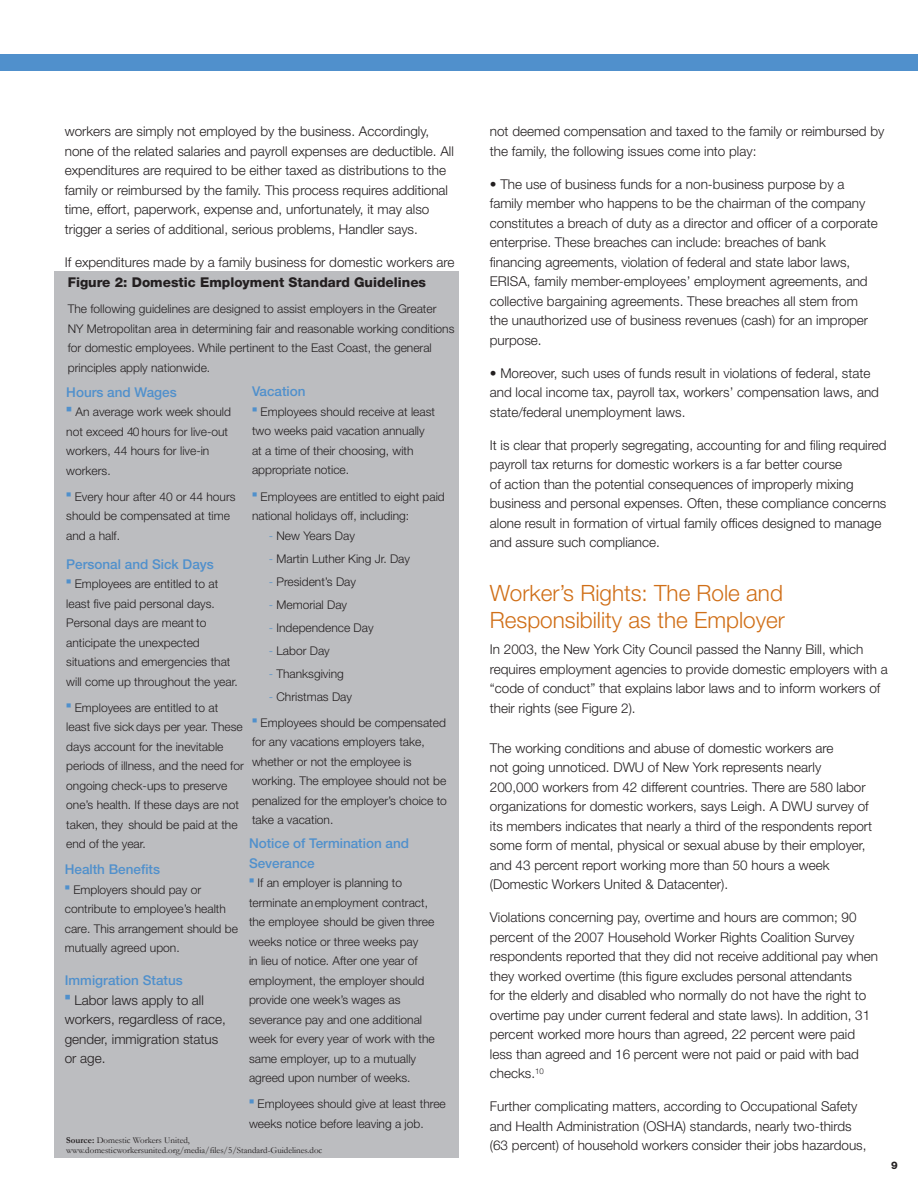
<style>
.page{position:relative;width:918px;height:1188px;background:#fff}
.page>*{position:absolute;margin:0;border:0;box-sizing:border-box;transform-origin:0 0}
.t1{font:300 22.5px/27px "Helvetica Neue";color:#d06f18}
.t2{font:300 13.5px/19.5px "Helvetica Neue";color:#231f20}
.t3{font:500 13.5px/19.5px "Helvetica Neue";color:#5090cc}
.t4{font:800 13.5px "Helvetica Neue";color:#231f20}
.t5{font:300 12px/19.5px "Helvetica Neue";color:#231f20}
.t6{font:800 10.5px "Helvetica Neue";color:#231f20}
.t7{font:9px/10.8px "Garamond";color:#231f20}
.s1{color:#5090cc}
.s2{font-weight:700}
</style>
<div class="page">
<div style="left:0;top:54px;width:918px;height:16px;background:#5090cc"></div>
<div style="left:54px;top:271px;width:405px;height:887px;background:#bcbdc0"></div>
<p class="t2" style="left:65px;top:121px;width:391px">workers are simply not employed by the business. Accordingly, none of the related salaries and payroll expenses are deductible. All expenditures are required to be either taxed as distributions to the family or reimbursed by the family. This process requires additional time, effort, paperwork, expense and, unfortunately, it may also trigger a series of additional, serious problems, Handler says.</p>
<p class="t2" style="left:65px;top:252px;width:391px">If expenditures made by a family business for domestic workers are</p>
<p class="t4" style="left:68px;top:274px;width:360px">Figure 2: Domestic Employment Standard Guidelines</p>
<p class="t5" style="left:68px;top:299px;width:388px">The following guidelines are designed to assist employers in the Greater NY Metropolitan area in determining fair and reasonable working conditions for domestic employees. While pertinent to the East Coast, the general principles apply nationwide.</p>
<p class="t3" style="left:66px;top:382px;width:112px">Hours and Wages</p>
<p class="t5" style="left:66px;top:402px;width:166px"><sup>■</sup> An average work week should not exceed 40 hours for live-out workers, 44 hours for live-in workers.</p>
<p class="t5" style="left:66px;top:487px;width:171px"><sup>■</sup> Every hour after 40 or 44 hours should be compensated at time and a half.</p>
<p class="t3" style="left:252px;top:382px;width:55px">Vacation</p>
<p class="t5" style="left:252px;top:402px;width:185px"><sup>■</sup> Employees should receive at least two weeks paid vacation annually at a time of their choosing, with appropriate notice.</p>
<p class="t5" style="left:252px;top:486px;width:194px"><sup>■</sup> Employees are entitled to eight paid national holidays off, including:</p>
<p class="t5" style="left:269px;top:525px;width:88px"><span class="s1">-</span> New Years Day</p>
<p class="t5" style="left:269px;top:548px;width:143px"><span class="s1">-</span> Martin Luther King Jr. Day</p>
<p class="t5" style="left:269px;top:571px;width:89px"><span class="s1">-</span> President’s Day</p>
<p class="t5" style="left:269px;top:594px;width:80px"><span class="s1">-</span> Memorial Day</p>
<p class="t5" style="left:269px;top:617px;width:106px"><span class="s1">-</span> Independence Day</p>
<p class="t5" style="left:269px;top:640px;width:63px"><span class="s1">-</span> Labor Day</p>
<p class="t5" style="left:269px;top:663px;width:77px"><span class="s1">-</span> Thanksgiving</p>
<p class="t5" style="left:269px;top:686px;width:85px"><span class="s1">-</span> Christmas Day</p>
<p class="t5" style="left:252px;top:713px;width:196px"><sup>■</sup> Employees should be compensated for any vacations employers take, whether or not the employee is working. The employee should not be penalized for the employer’s choice to take a vacation.</p>
<p class="t3" style="left:66px;top:554px;width:149px">Personal and Sick Days</p>
<p class="t5" style="left:66px;top:574px;width:173px"><sup>■</sup> Employees are entitled to at least five paid personal days.<br>Personal days are meant to anticipate the unexpected situations and emergencies that will come up throughout the year.</p>
<p class="t5" style="left:66px;top:698px;width:179px"><sup>■</sup> Employees are entitled to at least five sick days per year. These days account for the inevitable periods of illness, and the need for ongoing check-ups to preserve one’s health. If these days are not taken, they should be paid at the end of the year.</p>
<p class="t3" style="left:249px;top:833px;width:162px">Notice of Termination and<br>Severance</p>
<p class="t5" style="left:249px;top:873px;width:187px"><sup>■</sup> If an employer is planning to terminate an employment contract, the employee should be given three weeks notice or three weeks pay<br>in lieu of notice. After one year of employment, the employer should provide one week’s wages as severance pay and one additional week for every year of work with the same employer, up to a mutually agreed upon number of weeks.</p>
<p class="t5" style="left:249px;top:1094px;width:198px"><sup>■</sup> Employees should give at least three weeks notice before leaving a job.</p>
<p class="t3" style="left:65px;top:860px;width:97px">Health Benefits</p>
<p class="t5" style="left:65px;top:880px;width:175px"><sup>■</sup> Employers should pay or contribute to employee’s health care. This arrangement should be mutually agreed upon.</p>
<p class="t3" style="left:65px;top:971px;width:120px">Immigration Status</p>
<p class="t2" style="left:65px;top:990px;width:163px"><sup>■</sup> Labor laws apply to all workers, regardless of race, gender, immigration status or age.</p>
<p class="t7" style="left:66px;top:1134px;width:258px"><span class="s2">Source:</span> Domestic Workers United, www.domesticworkersunited.org/media/files/5/Standard-Guidelines.doc</p>
<p class="t2" style="left:490px;top:121px;width:396px">not deemed compensation and taxed to the family or reimbursed by the family, the following issues come into play:</p>
<p class="t2" style="left:490px;top:174px;width:389px">• The use of business funds for a non-business purpose by a family member who happens to be the chairman of the company constitutes a breach of duty as a director and officer of a corporate enterprise. These breaches can include: breaches of bank financing agreements, violation of federal and state labor laws, ERISA, family member-employees’ employment agreements, and collective bargaining agreements. These breaches all stem from the unauthorized use of business revenues (cash) for an improper purpose.</p>
<p class="t2" style="left:490px;top:363px;width:391px">• Moreover, such uses of funds result in violations of federal, state and local income tax, payroll tax, workers’ compensation laws, and state/federal unemployment laws.</p>
<p class="t2" style="left:490px;top:435px;width:398px">It is clear that properly segregating, accounting for and filing required payroll tax returns for domestic workers is a far better course<br>of action than the potential consequences of improperly mixing business and personal expenses. Often, these compliance concerns alone result in formation of virtual family offices designed to manage and assure such compliance.</p>
<h1 class="t1" style="left:490px;top:579px;width:297px">Worker’s Rights: The Role and<br>Responsibility as the Employer</h1>
<p class="t2" style="left:490px;top:640px;width:400px">In 2003, the New York City Council passed the Nanny Bill, which requires employment agencies to provide domestic employers with a “code of conduct” that explains labor laws and to inform workers of their rights (see Figure 2).</p>
<p class="t2" style="left:490px;top:738px;width:384px">The working conditions and abuse of domestic workers are<br>not going unnoticed. DWU of New York represents nearly 200,000 workers from 42 different countries. There are 580 labor organizations for domestic workers, says Leigh. A DWU survey of its members indicates that nearly a third of the respondents report some form of mental, physical or sexual abuse by their employer, and 43 percent report working more than 50 hours a week (Domestic Workers United &amp; Datacenter).</p>
<p class="t2" style="left:490px;top:907px;width:390px">Violations concerning pay, overtime and hours are common; 90 percent of the 2007 Household Worker Rights Coalition Survey respondents reported that they did not receive additional pay when they worked overtime (this figure excludes personal attendants<br>for the elderly and disabled who normally do not have the right to overtime pay under current federal and state laws). In addition, 31 percent worked more hours than agreed, 22 percent were paid less than agreed and 16 percent were not paid or paid with bad checks.<sup>10</sup></p>
<p class="t2" style="left:490px;top:1096px;width:378px">Further complicating matters, according to Occupational Safety and Health Administration (OSHA) standards, nearly two-thirds (63 percent) of household workers consider their jobs hazardous,</p>
<p class="t6" style="left:891px;top:1159px;width:8px">9</p>
</div>
